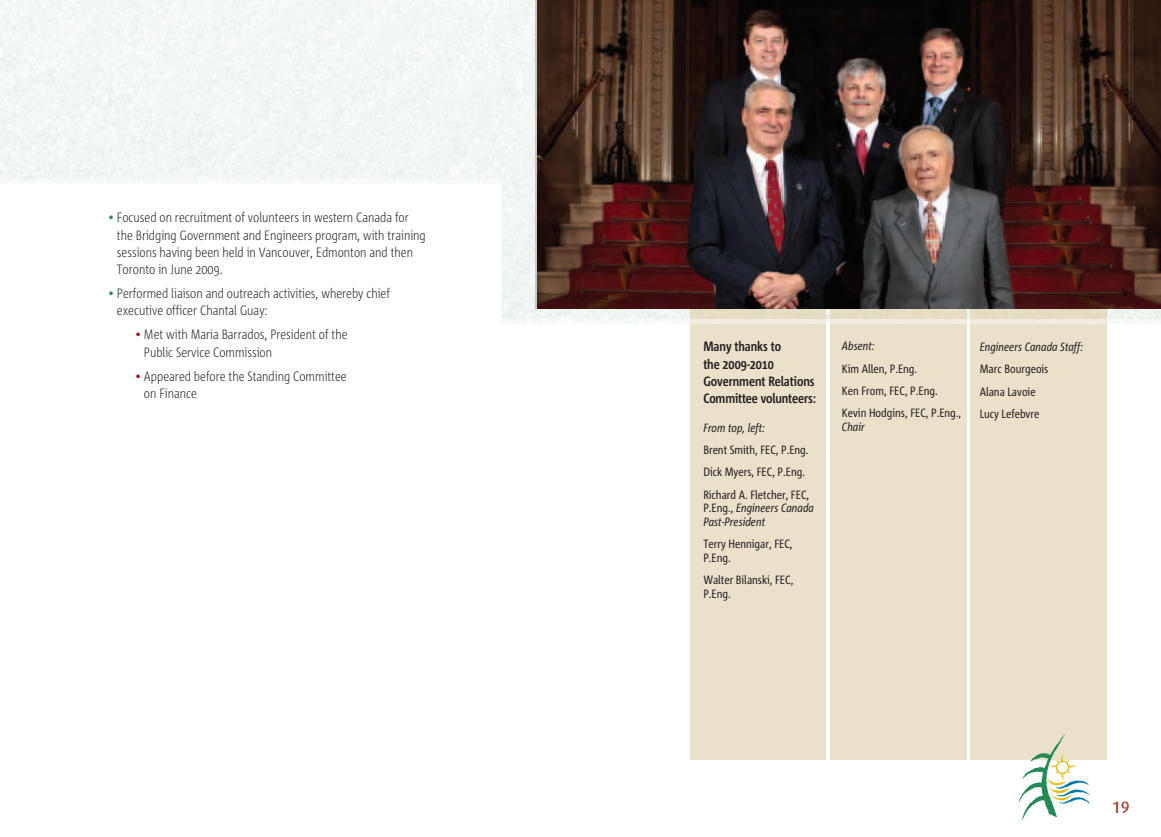
<style>
.page{position:relative;width:1161px;height:837px;background:#fff}
.page>*{position:absolute;margin:0;border:0;box-sizing:border-box;transform-origin:0 0}
.t1{font:500 16.5px "Dax";color:#a84939}
.t2{font:300 13.5px/17.2px "Corpid Cd";color:#231f20}
.t3{font:700 13.5px/17.2px "Corpid Cd";letter-spacing:-.005em;color:#231f20}
.t4{font:12px/22.4px "Corpid Cd";color:#231f20}
.t5{font:italic 12px/13.5px "Corpid Cd";color:#231f20}
.s1{color:#248b57}
.s2{color:#981e21}
.s3{font-style:normal}
</style>
<div class="page">
<img style="left:0;top:0;width:1161px;height:319px">
<div style="left:0;top:179px;width:502px;height:5px;background:#f8faf8"></div>
<div style="left:690px;top:0;width:136px;height:760px;background:#eae1ca"></div>
<div style="left:830px;top:288px;width:137px;height:472px;background:#eae1ca"></div>
<div style="left:970px;top:288px;width:137px;height:472px;background:#eae1ca"></div>
<svg style="left:503px;top:319px;width:657px;height:5px;fill:#f2eee2"></svg>
<img style="left:537px;top:0;width:624px;height:308px">
<svg style="left:1019px;top:734px;width:71px;height:86px"></svg>
<p class="t2" style="left:117px;top:209px;width:310px;text-indent:-9px"><span class="s1">•</span> Focused on recruitment of volunteers in western Canada for the Bridging Government and Engineers program, with training sessions having been held in Vancouver, Edmonton and then Toronto in June 2009.</p>
<p class="t2" style="left:117px;top:285px;width:275px;text-indent:-9px"><span class="s1">•</span> Performed liaison and outreach activities, whereby chief executive officer Chantal Guay:</p>
<p class="t2" style="left:144px;top:326px;width:205px;text-indent:-9px"><span class="s2">•</span> Met with Maria Barrados, President of the<br>Public Service Commission</p>
<p class="t2" style="left:144px;top:368px;width:204px;text-indent:-9px"><span class="s2">•</span> Appeared before the Standing Committee on Finance</p>
<p class="t3" style="left:703px;top:338px;width:114px">Many thanks to<br>the 2009-2010<br>Government Relations<br>Committee volunteers:</p>
<p class="t5" style="left:703px;top:421px;width:63px">From top, left:</p>
<p class="t4" style="left:703px;top:439px;width:107px">Brent Smith, FEC, P.Eng.<br>Dick Myers, FEC, P.Eng.<br>Richard A. Fletcher, FEC,</p>
<p class="t5" style="left:703px;top:502px;width:112px"><span class="s3">P.Eng.,</span> Engineers Canada<br>Past-President</p>
<p class="t4" style="left:703px;top:537px;width:91px;line-height:13.5px">Terry Hennigar, FEC,<br>P.Eng.</p>
<p class="t4" style="left:703px;top:573px;width:92px;line-height:13.5px">Walter Bilanski, FEC,<br>P.Eng.</p>
<p class="t5" style="left:842px;top:339px;width:34px">Absent:</p>
<p class="t4" style="left:842px;top:357px;width:121px">Kim Allen, P.Eng.<br>Ken From, FEC, P.Eng.<br>Kevin Hodgins, FEC, P.Eng.,</p>
<p class="t5" style="left:842px;top:420px;width:24px">Chair</p>
<p class="t5" style="left:980px;top:340px;width:105px">Engineers Canada Staff:</p>
<p class="t4" style="left:980px;top:358px;width:70px">Marc Bourgeois<br>Alana Lavoie<br>Lucy Lefebvre</p>
<p class="t1" style="left:1112px;top:798px;width:20px">19</p>
</div>
